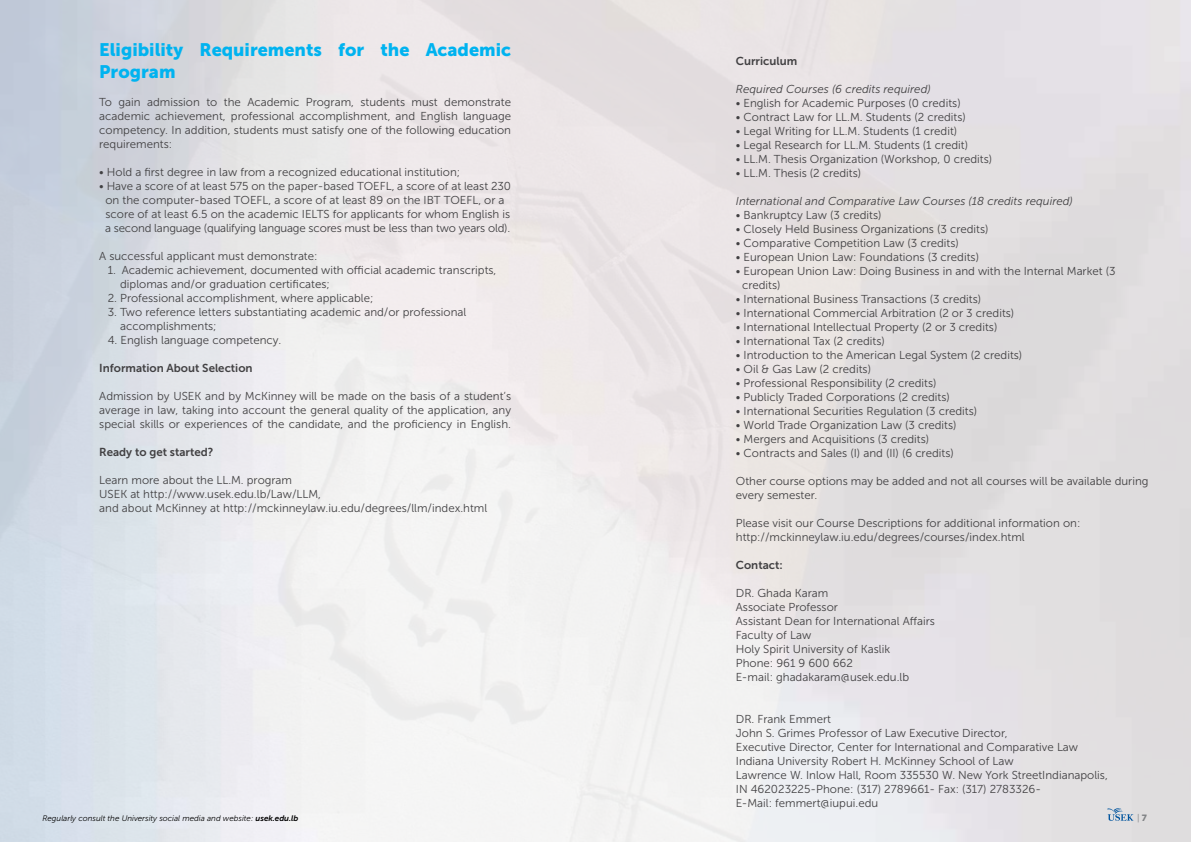
<style>
.page{position:relative;width:1191px;height:842px;background:#fff}
.page>*{position:absolute;margin:0;border:0;box-sizing:border-box;transform-origin:0 0}
.t1{font:18px/21.6px "Museo Sans 900";color:#00b3f0}
.t2{font:11.5px/14px "Museo Sans 300";color:#414042}
.t3{font:italic 11.5px "Museo Sans 300";color:#414042}
.t4{font:11.5px "Museo Sans 700";color:#414042}
.t5{font:9px "Museo Sans 300";color:#808285}
.t6{font:italic 8px "Museo Sans 300";color:#000}
.s1{font-family:"Museo Sans 700"}
.s2{font-family:"Museo Sans 900"}
</style>
<div class="page">
<svg style="left:1107px;top:808px;width:26px;height:13px"></svg>
<h1 class="t1" style="left:99px;top:39px;width:413px">Eligibility Requirements for the Academic<br>Program</h1>
<p class="t2" style="left:99px;top:95px;width:413px;text-align:justify">To gain admission to the Academic Program, students must demonstrate academic achievement, professional accomplishment, and English language competency. In addition, students must satisfy one of the following education requirements:</p>
<p class="t2" style="left:99px;top:165px;width:362px">• Hold a first degree in law from a recognized educational institution;</p>
<p class="t2" style="left:99px;top:179px;width:413px;text-align:center">• Have a score of at least 575 on the paper-based TOEFL, a score of at least 230 on the computer-based TOEFL, a score of at least 89 on the IBT TOEFL, or a score of at least 6.5 on the academic IELTS for applicants for whom English is a second language (qualifying language scores must be less than two years old).</p>
<p class="t2" style="left:99px;top:249px;width:220px">A successful applicant must demonstrate:</p>
<p class="t2" style="left:120px;top:263px;width:378px;text-indent:-12px">1. Academic achievement, documented with official academic transcripts, diplomas and/or graduation certificates;</p>
<p class="t2" style="left:108px;top:291px;width:267px">2. Professional accomplishment, where applicable;</p>
<p class="t2" style="left:120px;top:305px;width:348px;text-indent:-12px">3. Two reference letters substantiating academic and/or professional accomplishments;</p>
<p class="t2" style="left:108px;top:333px;width:175px">4. English language competency.</p>
<p class="t4" style="left:99px;top:361px;width:155px">Information About Selection</p>
<p class="t2" style="left:99px;top:389px;width:413px;text-align:justify">Admission by USEK and by McKinney will be made on the basis of a student‘s average in law, taking into account the general quality of the application, any special skills or experiences of the candidate, and the proficiency in English.</p>
<p class="t4" style="left:99px;top:445px;width:116px">Ready to get started?</p>
<p class="t2" style="left:99px;top:473px;width:389px">Learn more about the LL.M. program<br>USEK at http://www.usek.edu.lb/Law/LLM,<br>and about McKinney at http://mckinneylaw.iu.edu/degrees/llm/index.html</p>
<p class="t4" style="left:736px;top:55px;width:63px">Curriculum</p>
<p class="t3" style="left:736px;top:83px;width:196px">Required Courses (6 credits required)</p>
<p class="t2" style="left:736px;top:96px;width:226px">• English for Academic Purposes (0 credits)</p>
<p class="t2" style="left:736px;top:110px;width:231px">• Contract Law for LL.M. Students (2 credits)</p>
<p class="t2" style="left:736px;top:124px;width:223px">• Legal Writing for LL.M. Students (1 credit)</p>
<p class="t2" style="left:736px;top:138px;width:234px">• Legal Research for LL.M. Students (1 credit)</p>
<p class="t2" style="left:736px;top:152px;width:258px">• LL.M. Thesis Organization (Workshop, 0 credits)</p>
<p class="t2" style="left:736px;top:166px;width:127px">• LL.M. Thesis (2 credits)</p>
<p class="t3" style="left:736px;top:195px;width:338px">International and Comparative Law Courses (18 credits required)</p>
<p class="t2" style="left:736px;top:208px;width:147px">• Bankruptcy Law (3 credits)</p>
<p class="t2" style="left:736px;top:222px;width:254px">• Closely Held Business Organizations (3 credits)</p>
<p class="t2" style="left:736px;top:236px;width:224px">• Comparative Competition Law (3 credits)</p>
<p class="t2" style="left:736px;top:250px;width:245px">• European Union Law: Foundations (3 credits)</p>
<p class="t2" style="left:742px;top:264px;width:375px;text-indent:-6px">• European Union Law: Doing Business in and with the Internal Market (3 credits)</p>
<p class="t2" style="left:736px;top:292px;width:247px">• International Business Transactions (3 credits)</p>
<p class="t2" style="left:736px;top:306px;width:280px">• International Commercial Arbitration (2 or 3 credits)</p>
<p class="t2" style="left:736px;top:320px;width:263px">• International Intellectual Property (2 or 3 credits)</p>
<p class="t2" style="left:736px;top:334px;width:150px">• International Tax (2 credits)</p>
<p class="t2" style="left:736px;top:348px;width:288px">• Introduction to the American Legal System (2 credits)</p>
<p class="t2" style="left:736px;top:362px;width:137px">• Oil &amp; Gas Law (2 credits)</p>
<p class="t2" style="left:736px;top:376px;width:202px">• Professional Responsibility (2 credits)</p>
<p class="t2" style="left:736px;top:390px;width:215px">• Publicly Traded Corporations (2 credits)</p>
<p class="t2" style="left:736px;top:404px;width:243px">• International Securities Regulation (3 credits)</p>
<p class="t2" style="left:736px;top:418px;width:222px">• World Trade Organization Law (3 credits)</p>
<p class="t2" style="left:736px;top:432px;width:195px">• Mergers and Acquisitions (3 credits)</p>
<p class="t2" style="left:736px;top:446px;width:219px">• Contracts and Sales (I) and (II) (6 credits)</p>
<p class="t2" style="left:736px;top:474px;width:414px">Other course options may be added and not all courses will be available during every semester.</p>
<p class="t2" style="left:736px;top:516px;width:346px">Please visit our Course Descriptions for additional information on: http://mckinneylaw.iu.edu/degrees/courses/index.html</p>
<p class="t4" style="left:736px;top:559px;width:48px">Contact:</p>
<p class="t2" style="left:736px;top:586px;width:201px">DR. Ghada Karam<br>Associate Professor<br>Assistant Dean for International Affairs<br>Faculty of Law<br>Holy Spirit University of Kaslik<br>Phone: 961 9 600 662<br>E-mail: ghadakaram@usek.edu.lb</p>
<p class="t2" style="left:736px;top:712px;width:373px">DR. Frank Emmert<br>John S. Grimes Professor of Law Executive Director,<br>Executive Director, Center for International and Comparative Law Indiana University Robert H. McKinney School of Law<br>Lawrence W. Inlow Hall, Room 335530 W. New York StreetIndianapolis, IN 462023225-Phone: (317) 2789661- Fax: (317) 2783326-<br>E-Mail: femmert@iupui.edu</p>
<p class="t6" style="left:43px;top:813px;width:257px">Regularly consult the University social media and website: <span class="s1">usek.edu.lb</span></p>
<p class="t5" style="left:1137px;top:813px;width:11px">| <span class="s2">7</span></p>
</div>
